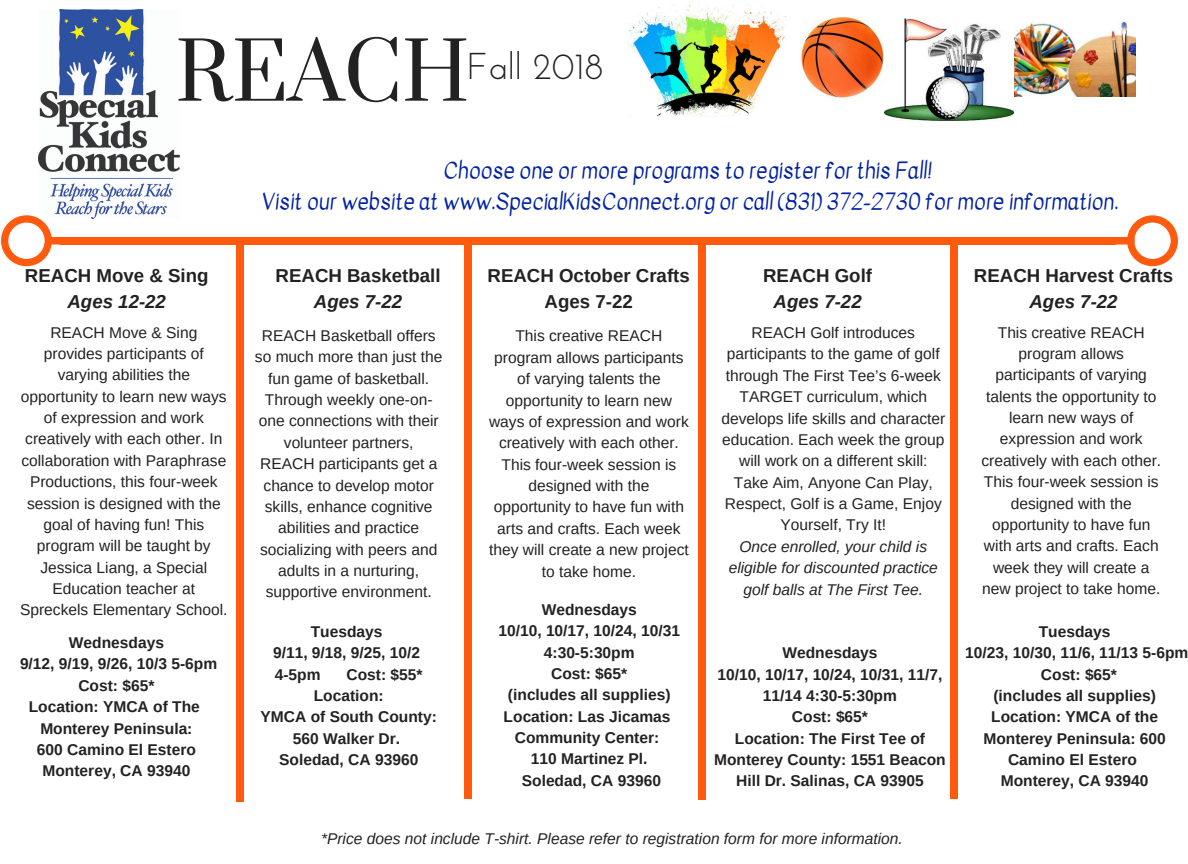
<style>
.page{position:relative;width:1188px;height:864px;background:#fff}
.page>*{position:absolute;margin:0;border:0;box-sizing:border-box;transform-origin:0 0}
.t1{font:37.35px "Josefin Sans";color:#222}
.t2{font:21.83px/30.4px "Kavivanar";color:#0222a3;text-align:center}
.t3{font:700 18.67px/25.9px "Arimo";color:#222;text-align:center}
.t4{font:italic 700 18.67px "Arimo";color:#222}
.t5{font:15.6px/21.4px "Arimo";color:#222;text-align:center}
.t6{font:700 15.6px/21.4px "Arimo";color:#222;text-align:center}
.t7{font:italic 15.6px/21.4px "Arimo";color:#222;text-align:center}
.s1{font-family:"Prata";font-size:77.85px}
</style>
<div class="page">
<img style="left:39px;top:10px;width:140px;height:208px">
<img style="left:799px;top:17px;width:85px;height:81px">
<img style="left:1014px;top:22px;width:121px;height:74px">
<img style="left:628px;top:2px;width:158px;height:115px">
<img style="left:885px;top:19px;width:129px;height:102px">
<div style="left:60px;top:237px;width:1056px;height:8px;background:#ff5a0d"></div>
<svg style="left:1px;top:215px;width:62px;height:51px"></svg>
<svg style="left:1116px;top:215px;width:62px;height:51px"></svg>
<div style="left:236px;top:244px;width:8px;height:46px;background:#ff5a0d"></div>
<div style="left:236px;top:756px;width:8px;height:46px;background:#ff5a0d"></div>
<div style="left:236px;top:288px;width:8px;height:317px;background:#ff5a0d"></div>
<div style="left:236px;top:604px;width:8px;height:154px;background:#ff5a0d"></div>
<div style="left:464px;top:242px;width:8px;height:46px;background:#ff5a0d"></div>
<div style="left:464px;top:753px;width:8px;height:46px;background:#ff5a0d"></div>
<div style="left:464px;top:286px;width:8px;height:317px;background:#ff5a0d"></div>
<div style="left:464px;top:602px;width:8px;height:153px;background:#ff5a0d"></div>
<div style="left:950px;top:241px;width:8px;height:46px;background:#ff5a0d"></div>
<div style="left:950px;top:753px;width:8px;height:46px;background:#ff5a0d"></div>
<div style="left:950px;top:285px;width:8px;height:317px;background:#ff5a0d"></div>
<div style="left:950px;top:601px;width:8px;height:154px;background:#ff5a0d"></div>
<div style="left:698px;top:242px;width:8px;height:46px;background:#ff5a0d"></div>
<div style="left:698px;top:754px;width:8px;height:46px;background:#ff5a0d"></div>
<div style="left:698px;top:286px;width:8px;height:317px;background:#ff5a0d"></div>
<div style="left:698px;top:602px;width:8px;height:154px;background:#ff5a0d"></div>
<h1 class="t1" style="left:175px;top:51px;width:429px"><span class="s1">REACH</span>Fall 2018</h1>
<h2 class="t2" style="left:261px;top:156px;width:859px">Choose one or more programs to register for this Fall!<br>Visit our website at www.SpecialKidsConnect.org or call (831) 372-2730 for more information.</h2>
<p class="t3" style="left:25px;top:262px;width:185px">REACH Move &amp; Sing</p>
<p class="t4" style="left:67px;top:291px;width:100px">Ages 12-22</p>
<p class="t3" style="left:276px;top:262px;width:166px">REACH Basketball</p>
<p class="t4" style="left:314px;top:291px;width:90px">Ages 7-22</p>
<p class="t3" style="left:488px;top:263px;width:204px">REACH October Crafts<br>Ages 7-22</p>
<p class="t5" style="left:489px;top:325px;width:201px">This creative REACH program allows participants of varying talents the opportunity to learn new ways of expression and work creatively with each other.<br>This four-week session is designed with the opportunity to have fun with arts and crafts. Each week they will create a new project to take home.</p>
<p class="t6" style="left:498px;top:599px;width:183px">Wednesdays<br>10/10, 10/17, 10/24, 10/31<br>4:30-5:30pm<br>Cost: $65*<br>(includes all supplies)<br>Location: Las Jicamas<br>Community Center:<br>110 Martinez Pl.<br>Soledad, CA 93960</p>
<p class="t3" style="left:763px;top:263px;width:110px">REACH Golf</p>
<p class="t4" style="left:774px;top:291px;width:90px">Ages 7-22</p>
<p class="t5" style="left:20px;top:321px;width:209px">REACH Move &amp; Sing provides participants of varying abilities the opportunity to learn new ways of expression and work creatively with each other. In collaboration with Paraphrase<br>Productions, this four-week session is designed with the goal of having fun! This program will be taught by<br>Jessica Liang, a Special<br>Education teacher at<br>Spreckels Elementary School.</p>
<p class="t5" style="left:255px;top:325px;width:189px">REACH Basketball offers so much more than just the fun game of basketball.<br>Through weekly one-on&shy;one connections with their volunteer partners,<br>REACH participants get a chance to develop motor skills, enhance cognitive abilities and practice socializing with peers and adults in a nurturing, supportive environment.</p>
<p class="t5" style="left:721px;top:322px;width:225px">REACH Golf introduces participants to the game of golf through The First Tee’s 6-week<br>TARGET curriculum, which develops life skills and character education. Each week the group will work on a different skill:<br>Take Aim, Anyone Can Play,<br>Respect, Golf is a Game, Enjoy<br>Yourself, Try It!</p>
<p class="t7" style="left:729px;top:536px;width:211px">Once enrolled, your child is eligible for discounted practice golf balls at The First Tee.</p>
<p class="t6" style="left:273px;top:621px;width:149px;text-align:left;text-indent:38px">Tuesdays<br>9/11, 9/18, 9/25, 10/2<br>4-5pm</p>
<p class="t6" style="left:20px;top:632px;width:199px">Wednesdays<br>9/12, 9/19, 9/26, 10/3 5-6pm<br>Cost: $65*<br>Location: YMCA of The<br>Monterey Peninsula:<br>600 Camino El Estero<br>Monterey, CA 93940</p>
<p class="t6" style="left:714px;top:642px;width:233px">Wednesdays<br>10/10, 10/17, 10/24, 10/31, 11/7,<br>11/14 4:30-5:30pm<br>Cost: $65*<br>Location: The First Tee of<br>Monterey County: 1551 Beacon<br>Hill Dr. Salinas, CA 93905</p>
<p class="t6" style="left:347px;top:663px;width:78px">Cost: $55*</p>
<p class="t6" style="left:314px;top:685px;width:71px">Location:</p>
<p class="t6" style="left:261px;top:706px;width:178px">YMCA of South County:</p>
<p class="t6" style="left:293px;top:728px;width:109px">560 Walker Dr.</p>
<p class="t6" style="left:279px;top:749px;width:141px">Soledad, CA 93960</p>
<p class="t7" style="left:321px;top:828px;width:583px">*Price does not include T-shirt. Please refer to registration form for more information.</p>
<p class="t3" style="left:974px;top:262px;width:201px">REACH Harvest Crafts</p>
<p class="t4" style="left:1029px;top:291px;width:90px">Ages 7-22</p>
<p class="t5" style="left:981px;top:321px;width:181px">This creative REACH program allows participants of varying talents the opportunity to learn new ways of expression and work creatively with each other.<br>This four-week session is designed with the opportunity to have fun with arts and crafts. Each week they will create a new project to take home.</p>
<p class="t6" style="left:965px;top:621px;width:225px">Tuesdays<br>10/23, 10/30, 11/6, 11/13 5-6pm<br>Cost: $65*<br>(includes all supplies)<br>Location: YMCA of the<br>Monterey Peninsula: 600<br>Camino El Estero<br>Monterey, CA 93940</p>
</div>
